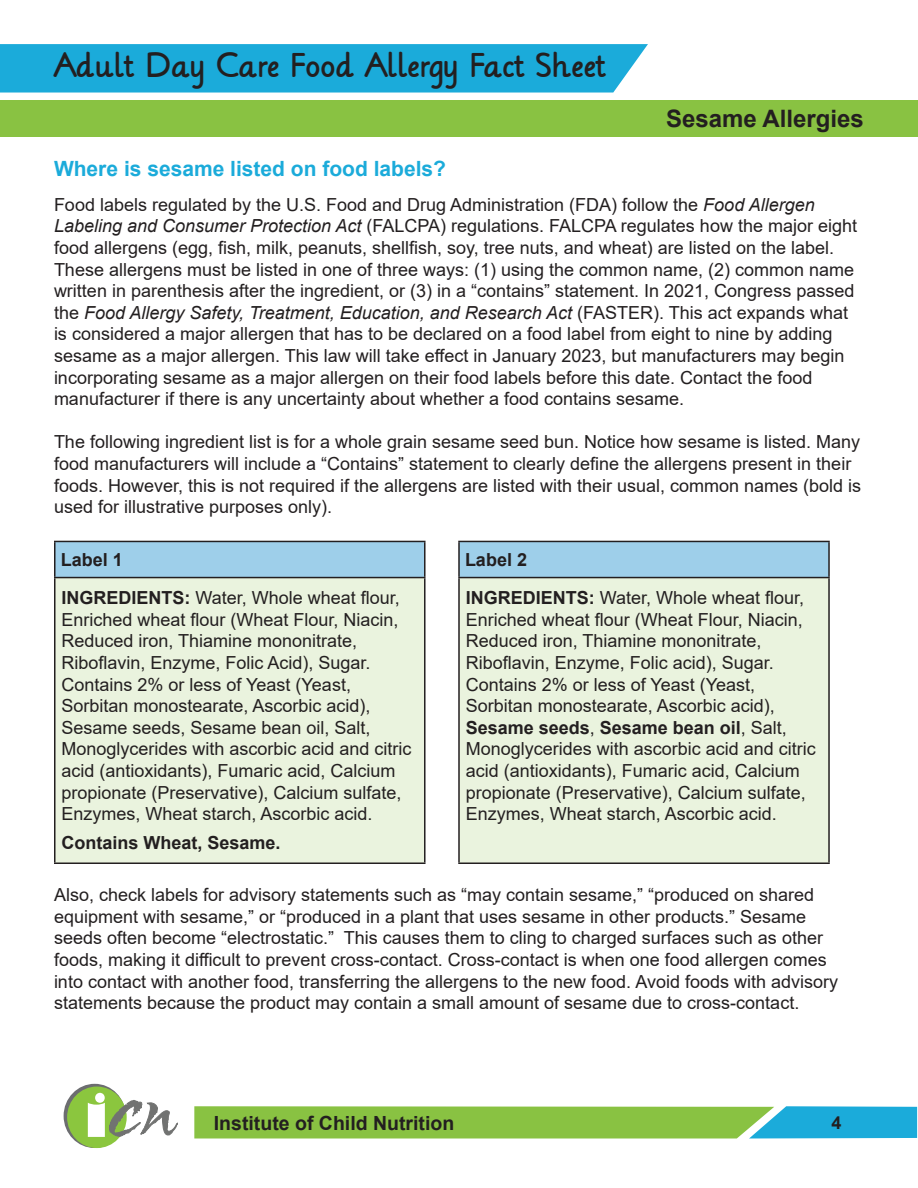
<style>
.page{position:relative;width:918px;height:1188px;background:#fff}
.page>*{position:absolute;margin:0;border:0;box-sizing:border-box;transform-origin:0 0}
.t1{font:800 58.2px "Gill Sans";color:#fff}
.t2{font:27px "Lilly";color:#231f20}
.t3{font:700 24px "Arial";color:#231f20}
.heading_2{font:700 21px "Arial";color:#1babda}
.t4{font:700 19.5px "Arial";color:#231f20}
.content{font:18px/21.6px "Arial";color:#231f20}
.content-2{font:700 18px "Arial";color:#231f20}
.s1{font-style:italic}
.s2{font-weight:700}
</style>
<div class="page">
<div style="left:0;top:44px;width:648px;height:49px;background:#1babda"></div>
<div style="left:0;top:100px;width:918px;height:37px;background:#89c242"></div>
<svg style="left:194px;top:1106px;width:723px;height:32px;background:#76bf67"></svg>
<svg style="left:64px;top:1084px;width:62px;height:64px"></svg>
<div style="left:67px;top:1087px;width:60px;height:61px;background:#8bc63e;border-radius:50%"></div>
<svg style="left:109px;top:1100px;width:69px;height:37px"></svg>
<svg style="left:56px;top:542px;width:772px;height:35px;background:#a0cee8"></svg>
<div style="left:56px;top:578px;width:772px;height:284px;background:#eaf3de"></div>
<hr style="left:54px;top:541px;width:372px;height:1px;background:#231f20">
<hr style="left:54px;top:542px;width:2px;height:35px;background:#231f20">
<hr style="left:424px;top:542px;width:2px;height:35px;background:#231f20">
<hr style="left:458px;top:541px;width:372px;height:1px;background:#231f20">
<hr style="left:458px;top:542px;width:2px;height:35px;background:#231f20">
<hr style="left:828px;top:542px;width:2px;height:35px;background:#231f20">
<hr style="left:54px;top:577px;width:372px;height:1px;background:#231f20">
<hr style="left:54px;top:578px;width:2px;height:284px;background:#231f20">
<hr style="left:458px;top:577px;width:372px;height:1px;background:#231f20">
<hr style="left:458px;top:578px;width:2px;height:284px;background:#231f20">
<hr style="left:54px;top:862px;width:372px;height:2px;background:#231f20">
<hr style="left:458px;top:862px;width:372px;height:2px;background:#231f20">
<hr style="left:424px;top:578px;width:2px;height:284px;background:#231f20">
<hr style="left:828px;top:578px;width:2px;height:284px;background:#231f20">
<h2 class="t2" style="left:54px;top:44px;width:554px">Adult Day Care Food Allergy Fact Sheet</h2>
<h3 class="t3" style="left:666px;top:102px;width:199px">Sesame Allergies</h3>
<p class="heading_2" style="left:54px;top:153px;width:394px">Where is sesame listed on food labels?</p>
<p class="content" style="left:54px;top:193px;width:805px">Food labels regulated by the U.S. Food and Drug Administration (FDA) follow the <span class="s1">Food Allergen Labeling and Consumer Protection Act</span> (FALCPA) regulations. FALCPA regulates how the major eight food allergens (egg, fish, milk, peanuts, shellfish, soy, tree nuts, and wheat) are listed on the label.<br>These allergens must be listed in one of three ways: (1) using the common name, (2) common name written in parenthesis after the ingredient, or (3) in a “contains” statement. In 2021, Congress passed the <span class="s1">Food Allergy Safety, Treatment, Education, and Research Act</span> (FASTER). This act expands what is considered a major allergen that has to be declared on a food label from eight to nine by adding sesame as a major allergen. This law will take effect in January 2023, but manufacturers may begin incorporating sesame as a major allergen on their food labels before this date. Contact the food manufacturer if there is any uncertainty about whether a food contains sesame.</p>
<p class="content" style="left:54px;top:431px;width:809px">The following ingredient list is for a whole grain sesame seed bun. Notice how sesame is listed. Many food manufacturers will include a “Contains” statement to clearly define the allergens present in their foods. However, this is not required if the allergens are listed with their usual, common names (bold is used for illustrative purposes only).</p>
<p class="content-2" style="left:61px;top:547px;width:64px">Label 1</p>
<p class="content-2" style="left:465px;top:547px;width:64px">Label 2</p>
<p class="content" style="left:62px;top:587px;width:352px"><span class="s2">INGREDIENTS:</span> Water, Whole wheat flour, Enriched wheat flour (Wheat Flour, Niacin, Reduced iron, Thiamine mononitrate, Riboflavin, Enzyme, Folic Acid), Sugar.<br>Contains 2% or less of Yeast (Yeast, Sorbitan monostearate, Ascorbic acid), Sesame seeds, Sesame bean oil, Salt, Monoglycerides with ascorbic acid and citric acid (antioxidants), Fumaric acid, Calcium propionate (Preservative), Calcium sulfate, Enzymes, Wheat starch, Ascorbic acid.</p>
<p class="content-2" style="left:62px;top:830px;width:221px">Contains Wheat, Sesame.</p>
<p class="content" style="left:466px;top:587px;width:352px"><span class="s2">INGREDIENTS:</span> Water, Whole wheat flour, Enriched wheat flour (Wheat Flour, Niacin, Reduced iron, Thiamine mononitrate, Riboflavin, Enzyme, Folic acid), Sugar.<br>Contains 2% or less of Yeast (Yeast, Sorbitan monostearate, Ascorbic acid), <span class="s2">Sesame seeds</span>, <span class="s2">Sesame bean oil</span>, Salt, Monoglycerides with ascorbic acid and citric acid (antioxidants), Fumaric acid, Calcium propionate (Preservative), Calcium sulfate, Enzymes, Wheat starch, Ascorbic acid.</p>
<p class="content" style="left:54px;top:884px;width:786px">Also, check labels for advisory statements such as “may contain sesame,” “produced on shared equipment with sesame,” or “produced in a plant that uses sesame in other products.” Sesame seeds often become “electrostatic.” This causes them to cling to charged surfaces such as other foods, making it difficult to prevent cross-contact. Cross-contact is when one food allergen comes into contact with another food, transferring the allergens to the new food. Avoid foods with advisory statements because the product may contain a small amount of sesame due to cross-contact.</p>
<h1 class="t1" style="left:85px;top:1079px;width:25px">i</h1>
<p class="t4" style="left:214px;top:1109px;width:242px">Institute of Child Nutrition</p>
<p class="content-2" style="left:831px;top:1110px;width:12px">4</p>
</div>
